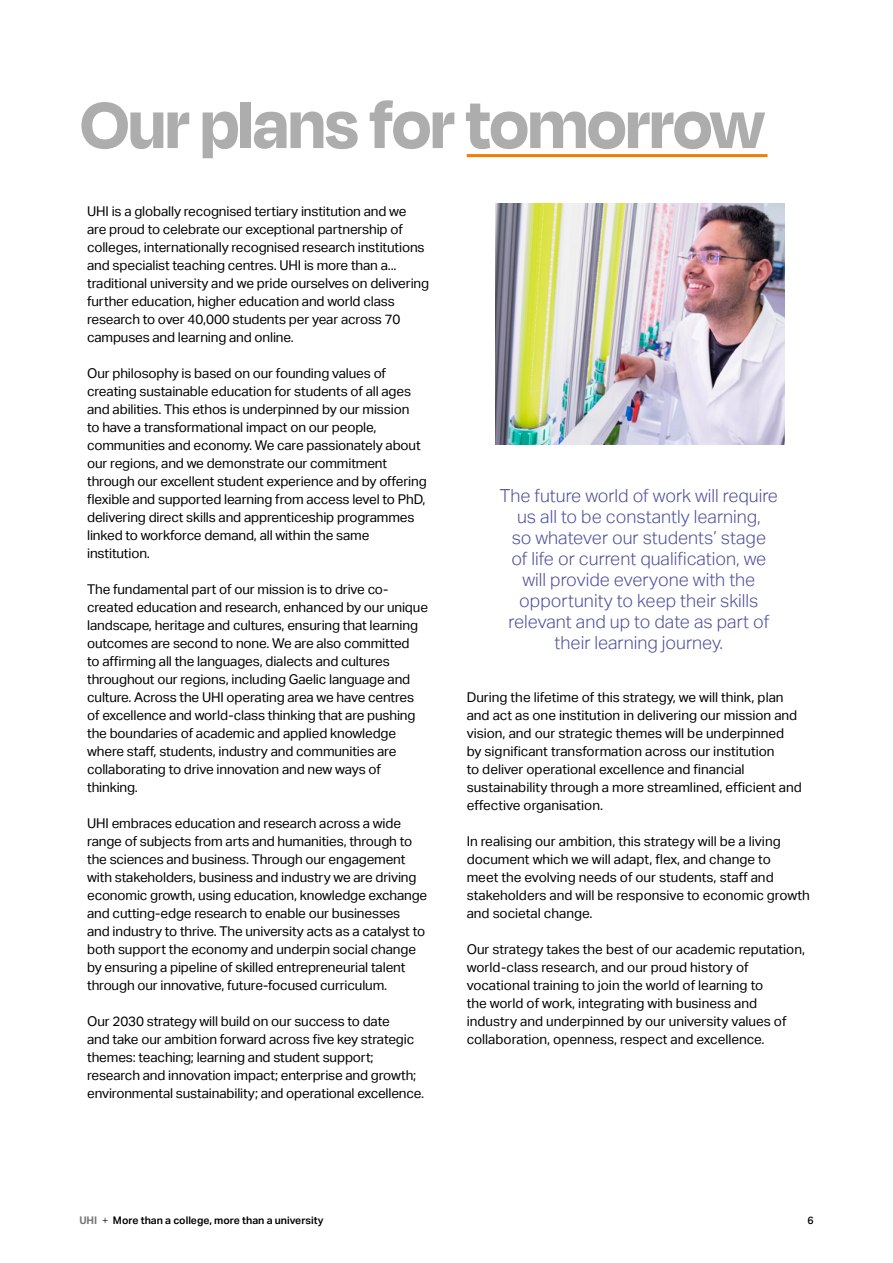
<style>
.page{position:relative;width:893px;height:1263px;background:#fff}
.page>*{position:absolute;margin:0;border:0;box-sizing:border-box;transform-origin:0 0}
.t1{font:700 75px "Degular Display";color:#adadad}
.t2{font:300 18px/21px "Aktiv Grotesk";color:#4e509b;text-align:center}
.t3{font:13.5px/18px "Aktiv Grotesk";letter-spacing:-.01em;color:#000}
.t4{font:600 10.5px "Aktiv Grotesk";color:#000}
.t5{font:500 10.5px "Aktiv Grotesk";color:#000}
.s1{font-weight:700;color:#767676}
.s2{font-weight:300}
</style>
<div class="page">
<hr style="left:467px;top:154px;width:300px;height:3px;background:#f07f00">
<img style="left:495px;top:203px;width:289px;height:241px">
<h1 class="t1" style="left:81px;top:81px;width:684px">Our plans for tomorrow</h1>
<p class="t3" style="left:87px;top:202px;width:343px">UHI is a globally recognised tertiary institution and we<br>are proud to celebrate our exceptional partnership of colleges, internationally recognised research institutions and specialist teaching centres. UHI is more than a... traditional university and we pride ourselves on delivering further education, higher education and world class research to over 40,000 students per year across 70 campuses and learning and online.</p>
<p class="t3" style="left:87px;top:364px;width:341px">Our philosophy is based on our founding values of creating sustainable education for students of all ages and abilities. This ethos is underpinned by our mission<br>to have a transformational impact on our people, communities and economy. We care passionately about our regions, and we demonstrate our commitment through our excellent student experience and by offering flexible and supported learning from access level to PhD, delivering direct skills and apprenticeship programmes linked to workforce demand, all within the same institution.</p>
<p class="t3" style="left:87px;top:580px;width:342px">The fundamental part of our mission is to drive co&shy;created education and research, enhanced by our unique landscape, heritage and cultures, ensuring that learning outcomes are second to none. We are also committed<br>to affirming all the languages, dialects and cultures throughout our regions, including Gaelic language and culture. Across the UHI operating area we have centres of excellence and world-class thinking that are pushing the boundaries of academic and applied knowledge where staff, students, industry and communities are collaborating to drive innovation and new ways of thinking.</p>
<p class="t3" style="left:87px;top:814px;width:342px">UHI embraces education and research across a wide range of subjects from arts and humanities, through to the sciences and business. Through our engagement with stakeholders, business and industry we are driving economic growth, using education, knowledge exchange and cutting-edge research to enable our businesses<br>and industry to thrive. The university acts as a catalyst to both support the economy and underpin social change by ensuring a pipeline of skilled entrepreneurial talent through our innovative, future-focused curriculum.</p>
<p class="t3" style="left:87px;top:1012px;width:338px">Our 2030 strategy will build on our success to date<br>and take our ambition forward across five key strategic themes: teaching; learning and student support; research and innovation impact; enterprise and growth; environmental sustainability; and operational excellence.</p>
<p class="t2" style="left:500px;top:485px;width:280px">The future world of work will require us all to be constantly learning,<br>so whatever our students’ stage<br>of life or current qualification, we will provide everyone with the opportunity to keep their skills relevant and up to date as part of their learning journey.</p>
<p class="t3" style="left:467px;top:688px;width:337px">During the lifetime of this strategy, we will think, plan and act as one institution in delivering our mission and vision, and our strategic themes will be underpinned by significant transformation across our institution<br>to deliver operational excellence and financial sustainability through a more streamlined, efficient and effective organisation.</p>
<p class="t3" style="left:467px;top:832px;width:345px">In realising our ambition, this strategy will be a living document which we will adapt, flex, and change to<br>meet the evolving needs of our students, staff and stakeholders and will be responsive to economic growth and societal change.</p>
<p class="t3" style="left:467px;top:940px;width:340px">Our strategy takes the best of our academic reputation, world-class research, and our proud history of vocational training to join the world of learning to<br>the world of work, integrating with business and industry and underpinned by our university values of collaboration, openness, respect and excellence.</p>
<p class="t4" style="left:79px;top:1214px;width:246px"><span class="s1">UHI</span> <span class="s2">+</span> More than a college, more than a university</p>
<p class="t5" style="left:807px;top:1214px;width:8px">6</p>
</div>
